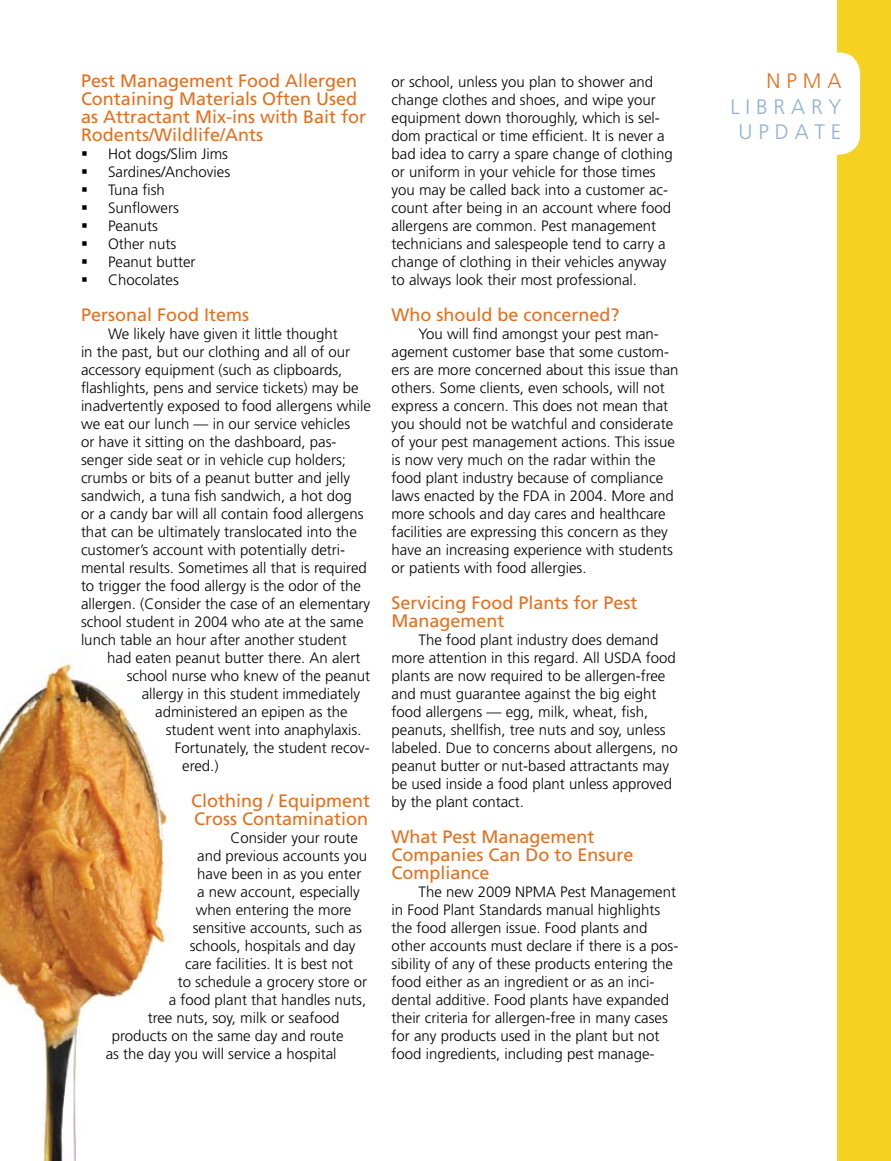
<style>
.page{position:relative;width:891px;height:1161px;background:#fff}
.page>*{position:absolute;margin:0;border:0;box-sizing:border-box;transform-origin:0 0}
.t1{font:300 21px/25.2px "Frutiger";color:#91b0d5;text-align:center}
.t2{font:300 21px "Frutiger";color:#e36f1e}
.t3{font:18px/18px "Frutiger";color:#e36f1e}
.t4{font:300 15px/18px "Frutiger";color:#000}
</style>
<div class="page">
<img style="left:0;top:662px;width:169px;height:499px">
<div style="left:837px;top:0;width:54px;height:1161px;background:#f5d222"></div>
<div style="left:778px;top:53px;width:81px;height:101px;background:#fff;border-radius:20px"></div>
<div style="left:778px;top:52px;width:82px;height:103px;border:2px solid #fff;border-radius:20px"></div>
<p class="t3" style="left:81px;top:72px;width:287px">Pest Management Food Allergen<br>Containing Materials Often Used as Attractant Mix-ins with Bait for<br>Rodents/Wildlife/Ants</p>
<p class="t4" style="left:81px;top:145px;width:149px">▪ Hot dogs/Slim Jims</p>
<p class="t4" style="left:81px;top:163px;width:151px">▪ Sardines/Anchovies</p>
<p class="t4" style="left:81px;top:181px;width:85px">▪ Tuna fish</p>
<p class="t4" style="left:81px;top:199px;width:99px">▪ Sunflowers</p>
<p class="t4" style="left:81px;top:217px;width:79px">▪ Peanuts</p>
<p class="t4" style="left:81px;top:235px;width:97px">▪ Other nuts</p>
<p class="t4" style="left:81px;top:253px;width:116px">▪ Peanut butter</p>
<p class="t4" style="left:81px;top:271px;width:99px">▪ Chocolates</p>
<p class="t3" style="left:81px;top:306px;width:170px">Personal Food Items</p>
<p class="t4" style="left:81px;top:325px;width:292px;text-indent:27px">We likely have given it little thought<br>in the past, but our clothing and all of our accessory equipment (such as clipboards, flashlights, pens and service tickets) may be inadvertently exposed to food allergens while we eat our lunch — in our service vehicles<br>or have it sitting on the dashboard, pas&shy;senger side seat or in vehicle cup holders; crumbs or bits of a peanut butter and jelly sandwich, a tuna fish sandwich, a hot dog<br>or a candy bar will all contain food allergens that can be ultimately translocated into the customer’s account with potentially detri&shy;mental results. Sometimes all that is required to trigger the food allergy is the odor of the allergen. (Consider the case of an elementary school student in 2004 who ate at the same lunch table an hour after another student</p>
<p class="t4" style="left:107px;top:649px;width:255px">had eaten peanut butter there. An alert</p>
<p class="t4" style="left:127px;top:667px;width:245px">school nurse who knew of the peanut</p>
<p class="t4" style="left:142px;top:685px;width:220px">allergy in this student immediately</p>
<p class="t4" style="left:155px;top:703px;width:194px">administered an epipen as the</p>
<p class="t4" style="left:166px;top:721px;width:197px">student went into anaphylaxis.</p>
<p class="t4" style="left:175px;top:739px;width:197px">Fortunately, the student recov-</p>
<p class="t4" style="left:182px;top:757px;width:38px">ered.)</p>
<p class="t3" style="left:191px;top:792px;width:181px">Clothing / Equipment<br>Cross Contamination</p>
<p class="t4" style="left:231px;top:829px;width:129px">Consider your route</p>
<p class="t4" style="left:197px;top:847px;width:171px">and previous accounts you</p>
<p class="t4" style="left:197px;top:865px;width:166px">have been in as you enter</p>
<p class="t4" style="left:197px;top:883px;width:164px">a new account, especially</p>
<p class="t4" style="left:196px;top:901px;width:157px">when entering the more</p>
<p class="t4" style="left:193px;top:919px;width:171px">sensitive accounts, such as</p>
<p class="t4" style="left:190px;top:937px;width:167px">schools, hospitals and day</p>
<p class="t4" style="left:185px;top:955px;width:170px">care facilities. It is best not</p>
<p class="t4" style="left:178px;top:973px;width:191px">to schedule a grocery store or</p>
<p class="t4" style="left:169px;top:991px;width:199px">a food plant that handles nuts,</p>
<p class="t4" style="left:148px;top:1009px;width:193px">tree nuts, soy, milk or seafood</p>
<p class="t4" style="left:112px;top:1027px;width:234px">products on the same day and route</p>
<p class="t4" style="left:106px;top:1045px;width:232px">as the day you will service a hospital</p>
<p class="t4" style="left:392px;top:73px;width:283px">or school, unless you plan to shower and change clothes and shoes, and wipe your equipment down thoroughly, which is sel&shy;dom practical or time efficient. It is never a bad idea to carry a spare change of clothing or uniform in your vehicle for those times you may be called back into a customer ac&shy;count after being in an account where food allergens are common. Pest management technicians and salespeople tend to carry a change of clothing in their vehicles anyway to always look their most professional.</p>
<p class="t3" style="left:392px;top:305px;width:230px">Who should be concerned?</p>
<p class="t4" style="left:392px;top:325px;width:289px;text-indent:27px">You will find amongst your pest man&shy;agement customer base that some custom&shy;ers are more concerned about this issue than others. Some clients, even schools, will not express a concern. This does not mean that you should not be watchful and considerate of your pest management actions. This issue is now very much on the radar within the food plant industry because of compliance laws enacted by the FDA in 2004. More and more schools and day cares and healthcare facilities are expressing this concern as they have an increasing experience with students or patients with food allergies.</p>
<p class="t3" style="left:392px;top:593px;width:248px">Servicing Food Plants for Pest<br>Management</p>
<p class="t4" style="left:392px;top:631px;width:288px;text-indent:27px">The food plant industry does demand more attention in this regard. All USDA food plants are now required to be allergen-free and must guarantee against the big eight food allergens — egg, milk, wheat, fish, peanuts, shellfish, tree nuts and soy, unless labeled. Due to concerns about allergens, no peanut butter or nut-based attractants may be used inside a food plant unless approved by the plant contact.</p>
<p class="t3" style="left:392px;top:827px;width:244px">What Pest Management<br>Companies Can Do to Ensure<br>Compliance</p>
<p class="t4" style="left:392px;top:883px;width:288px;text-indent:27px">The new 2009 NPMA Pest Management in Food Plant Standards manual highlights the food allergen issue. Food plants and other accounts must declare if there is a pos&shy;sibility of any of these products entering the food either as an ingredient or as an inci&shy;dental additive. Food plants have expanded their criteria for allergen-free in many cases for any products used in the plant but not food ingredients, including pest manage-</p>
<h1 class="t2" style="left:767px;top:69px;width:76px">N P M A</h1>
<h1 class="t1" style="left:730px;top:94px;width:112px">L I B R A R Y<br>U P D A T E</h1>
</div>
